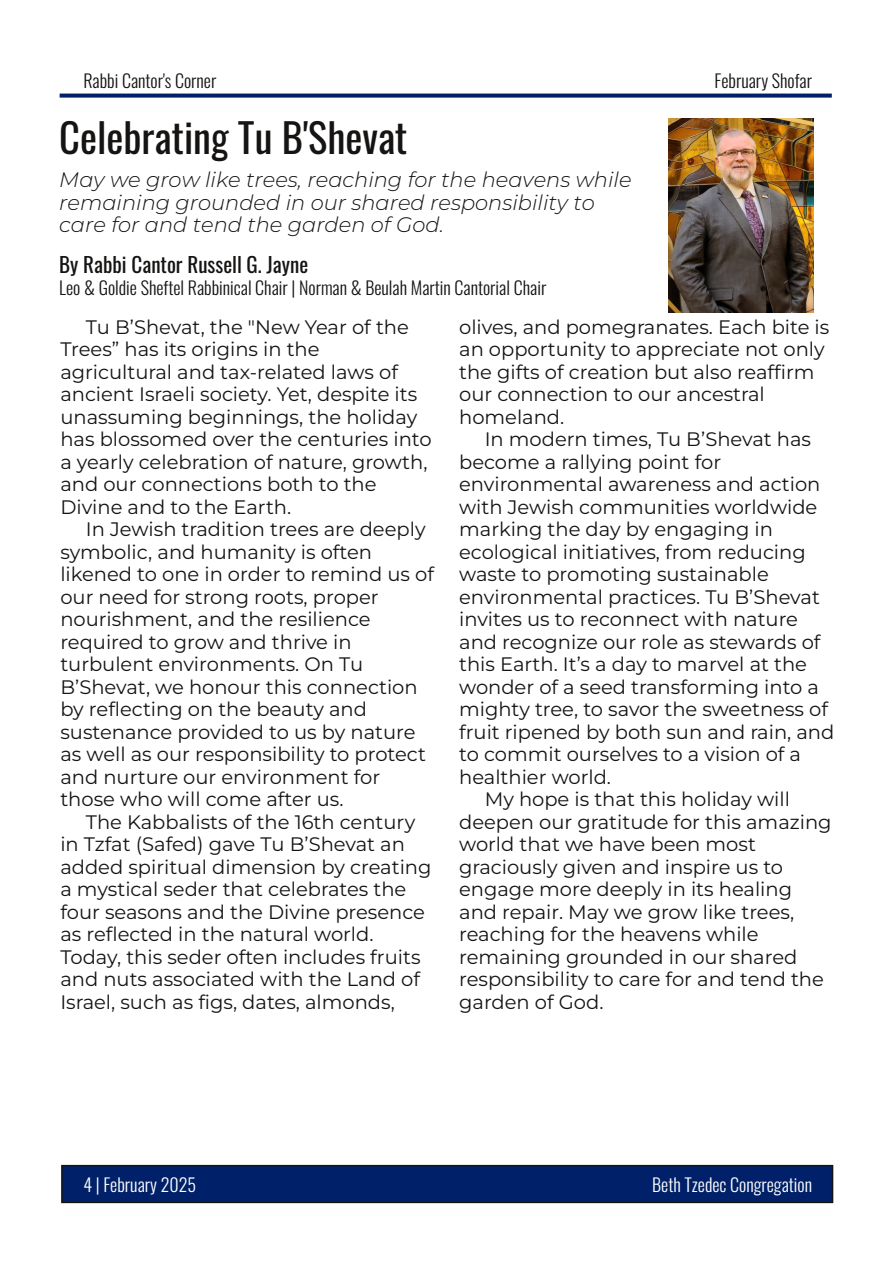
<style>
.page{position:relative;width:893px;height:1263px;background:#fff}
.page>*{position:absolute;margin:0;border:0;box-sizing:border-box;transform-origin:0 0}
.t1{font:40.5px "Oswald";color:#161413}
.t2{font:italic 300 21px/22.5px "Montserrat";color:#161413}
.t3{font:21px "Oswald";color:#161413}
.t4{font:19.5px/22.5px "Montserrat";color:#161413}
.t5{font:300 18px "Oswald";color:#161413}
.t6{font:300 18px "Oswald";color:#fff}
</style>
<div class="page">
<div style="left:62px;top:1165px;width:770px;height:37px;background:#002169"></div>
<div style="left:61px;top:1165px;width:772px;height:38px;border:2px solid #161413"></div>
<div style="left:60px;top:94px;width:772px;height:4px;border:2px solid #002169"></div>
<img style="left:668px;top:119px;width:146px;height:193px">
<p class="t5" style="left:83px;top:67px;width:134px">Rabbi Cantor's Corner</p>
<h1 class="t1" style="left:59px;top:105px;width:350px">Celebrating Tu B'Shevat</h1>
<p class="t2" style="left:59px;top:169px;width:574px">May we grow like trees, reaching for the heavens while remaining grounded in our shared responsibility to care for and tend the garden of God.</p>
<p class="t3" style="left:59px;top:248px;width:250px">By Rabbi Cantor Russell G. Jayne</p>
<p class="t5" style="left:59px;top:274px;width:489px">Leo &amp; Goldie Sheftel Rabbinical Chair | Norman &amp; Beulah Martin Cantorial Chair</p>
<p class="t5" style="left:715px;top:67px;width:99px">February Shofar</p>
<p class="t4" style="left:60px;top:315px;width:373px;text-indent:26px">Tu B’Shevat, the "New Year of the Trees” has its origins in the agricultural and tax-related laws of ancient Israeli society. Yet, despite its unassuming beginnings, the holiday has blossomed over the centuries into a yearly celebration of nature, growth, and our connections both to the Divine and to the Earth.</p>
<p class="t4" style="left:60px;top:518px;width:375px;text-indent:26px">In Jewish tradition trees are deeply symbolic, and humanity is often likened to one in order to remind us of our need for strong roots, proper nourishment, and the resilience required to grow and thrive in turbulent environments. On Tu B’Shevat, we honour this connection by reflecting on the beauty and sustenance provided to us by nature as well as our responsibility to protect and nurture our environment for those who will come after us.</p>
<p class="t4" style="left:60px;top:810px;width:373px;text-indent:26px">The Kabbalists of the 16th century in Tzfat (Safed) gave Tu B’Shevat an added spiritual dimension by creating a mystical seder that celebrates the four seasons and the Divine presence as reflected in the natural world.<br>Today, this seder often includes fruits and nuts associated with the Land of Israel, such as figs, dates, almonds,</p>
<p class="t4" style="left:459px;top:315px;width:372px">olives, and pomegranates. Each bite is an opportunity to appreciate not only the gifts of creation but also reaffirm our connection to our ancestral homeland.</p>
<p class="t4" style="left:485px;top:428px;width:328px">In modern times, Tu B’Shevat has</p>
<p class="t4" style="left:459px;top:450px;width:263px">become a rallying point for</p>
<p class="t4" style="left:459px;top:473px;width:363px">environmental awareness and action</p>
<p class="t4" style="left:459px;top:495px;width:360px">with Jewish communities worldwide</p>
<p class="t4" style="left:459px;top:518px;width:315px">marking the day by engaging in</p>
<p class="t4" style="left:459px;top:540px;width:348px">ecological initiatives, from reducing</p>
<p class="t4" style="left:459px;top:563px;width:311px">waste to promoting sustainable</p>
<p class="t4" style="left:459px;top:585px;width:362px">environmental practices. Tu B’Shevat</p>
<p class="t4" style="left:459px;top:608px;width:340px">invites us to reconnect with nature</p>
<p class="t4" style="left:459px;top:630px;width:363px">and recognize our role as stewards of</p>
<p class="t4" style="left:459px;top:653px;width:349px">this Earth. It’s a day to marvel at the</p>
<p class="t4" style="left:459px;top:675px;width:361px">wonder of a seed transforming into a</p>
<p class="t4" style="left:459px;top:698px;width:370px">mighty tree, to savor the sweetness of</p>
<p class="t4" style="left:459px;top:720px;width:377px">fruit ripened by both sun and rain, and</p>
<p class="t4" style="left:459px;top:743px;width:343px">to commit ourselves to a vision of a</p>
<p class="t4" style="left:459px;top:765px;width:153px">healthier world.</p>
<p class="t4" style="left:485px;top:788px;width:307px">My hope is that this holiday will</p>
<p class="t4" style="left:459px;top:810px;width:374px">deepen our gratitude for this amazing</p>
<p class="t4" style="left:459px;top:833px;width:298px">world that we have been most</p>
<p class="t4" style="left:459px;top:855px;width:325px">graciously given and inspire us to</p>
<p class="t4" style="left:459px;top:878px;width:334px">engage more deeply in its healing</p>
<p class="t4" style="left:459px;top:900px;width:336px">and repair. May we grow like trees,</p>
<p class="t4" style="left:459px;top:923px;width:301px">reaching for the heavens while</p>
<p class="t4" style="left:459px;top:945px;width:340px">remaining grounded in our shared</p>
<p class="t4" style="left:459px;top:968px;width:366px">responsibility to care for and tend the</p>
<p class="t4" style="left:459px;top:990px;width:146px">garden of God.</p>
<p class="t6" style="left:83px;top:1170px;width:114px">4 | February 2025</p>
<p class="t6" style="left:652px;top:1170px;width:161px">Beth Tzedec Congregation</p>
</div>
